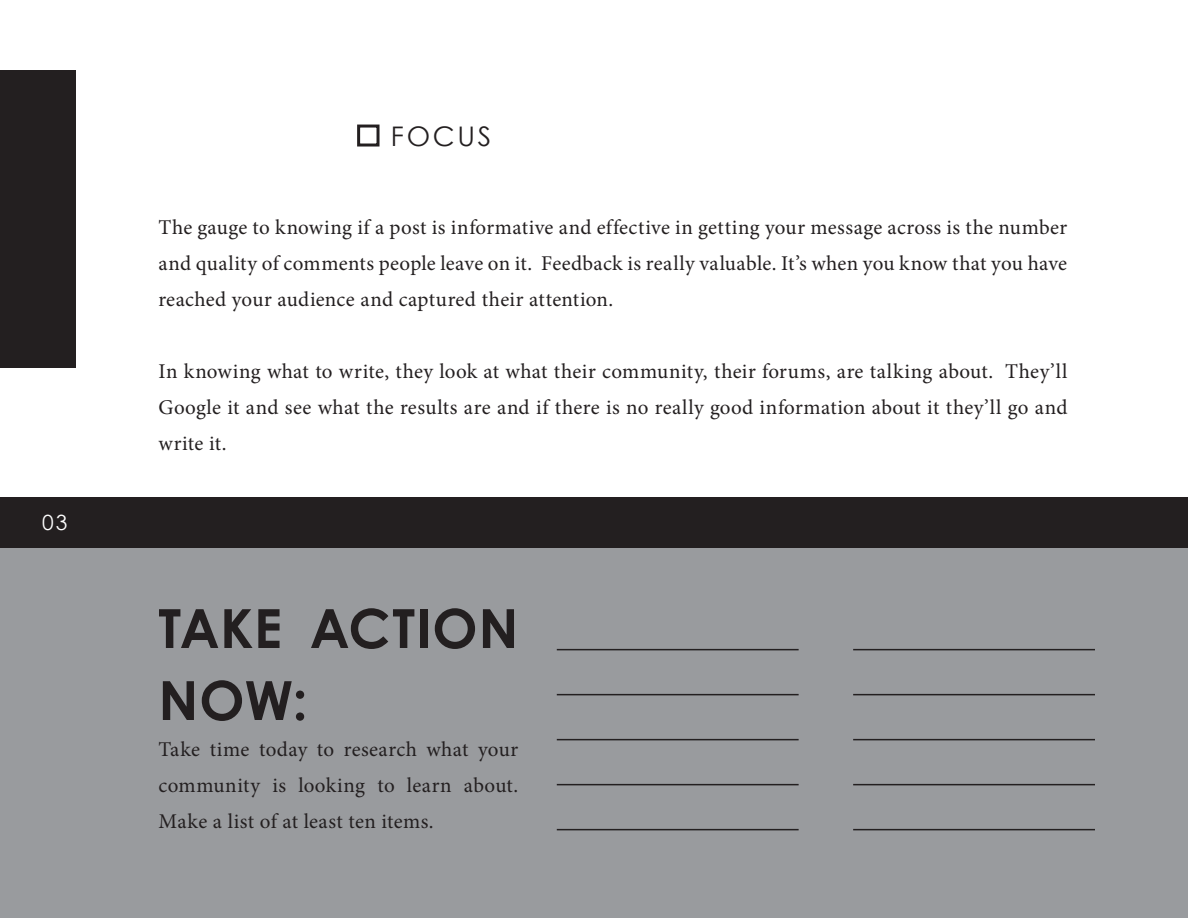
<style>
.page{position:relative;width:1188px;height:918px;background:#fff}
.page>*{position:absolute;margin:0;border:0;box-sizing:border-box;transform-origin:0 0}
.Normal_12pt_light{font:700 54px/72px "Century Gothic";letter-spacing:.015em;color:#231f20}
.Subtitle_18pt_regula{font:27px "Century Gothic";letter-spacing:.1em;color:#231f20}
.Normal_12pt_light-2{font:21px/36px "Minion Pro";letter-spacing:.015em;color:#231f20;text-align:justify}
.Subtitle_18pt_regula-2{font:21px "Century Gothic";color:#fff}
</style>
<div class="page">
<div style="left:0;top:497px;width:1188px;height:51px;background:#231f20"></div>
<div style="left:0;top:548px;width:1188px;height:370px;background:#999b9e"></div>
<div style="left:0;top:70px;width:76px;height:298px;background:#231f20"></div>
<div style="left:357px;top:125px;width:23px;height:22px;border:3px solid #231f20"></div>
<hr style="left:853px;top:739px;width:242px;height:1px;background:#231f20">
<hr style="left:853px;top:784px;width:242px;height:1px;background:#231f20">
<hr style="left:853px;top:829px;width:242px;height:1px;background:#231f20">
<hr style="left:853px;top:649px;width:242px;height:1px;background:#231f20">
<hr style="left:853px;top:694px;width:242px;height:1px;background:#231f20">
<hr style="left:557px;top:739px;width:242px;height:1px;background:#231f20">
<hr style="left:557px;top:784px;width:242px;height:1px;background:#231f20">
<hr style="left:557px;top:829px;width:242px;height:1px;background:#231f20">
<hr style="left:557px;top:649px;width:242px;height:1px;background:#231f20">
<hr style="left:557px;top:694px;width:242px;height:1px;background:#231f20">
<p class="Subtitle_18pt_regula-2" style="left:42px;top:507px;width:27px">03</p>
<p class="Subtitle_18pt_regula" style="left:391px;top:117px;width:102px">FOCUS</p>
<p class="Normal_12pt_light-2" style="left:158px;top:209px;width:910px">The gauge to knowing if a post is informative and effective in getting your message across is the number and quality of comments people leave on it. Feedback is really valuable. It’s when you know that you have reached your audience and captured their attention.</p>
<p class="Normal_12pt_light-2" style="left:158px;top:353px;width:911px">In knowing what to write, they look at what their community, their forums, are talking about. They’ll Google it and see what the results are and if there is no really good information about it they’ll go and write it.</p>
<p class="Normal_12pt_light" style="left:158px;top:590px;width:362px">TAKE ACTION<br>NOW:</p>
<p class="Normal_12pt_light-2" style="left:158px;top:731px;width:361px">Take time today to research what your community is looking to learn about.<br>Make a list of at least ten items.</p>
</div>
